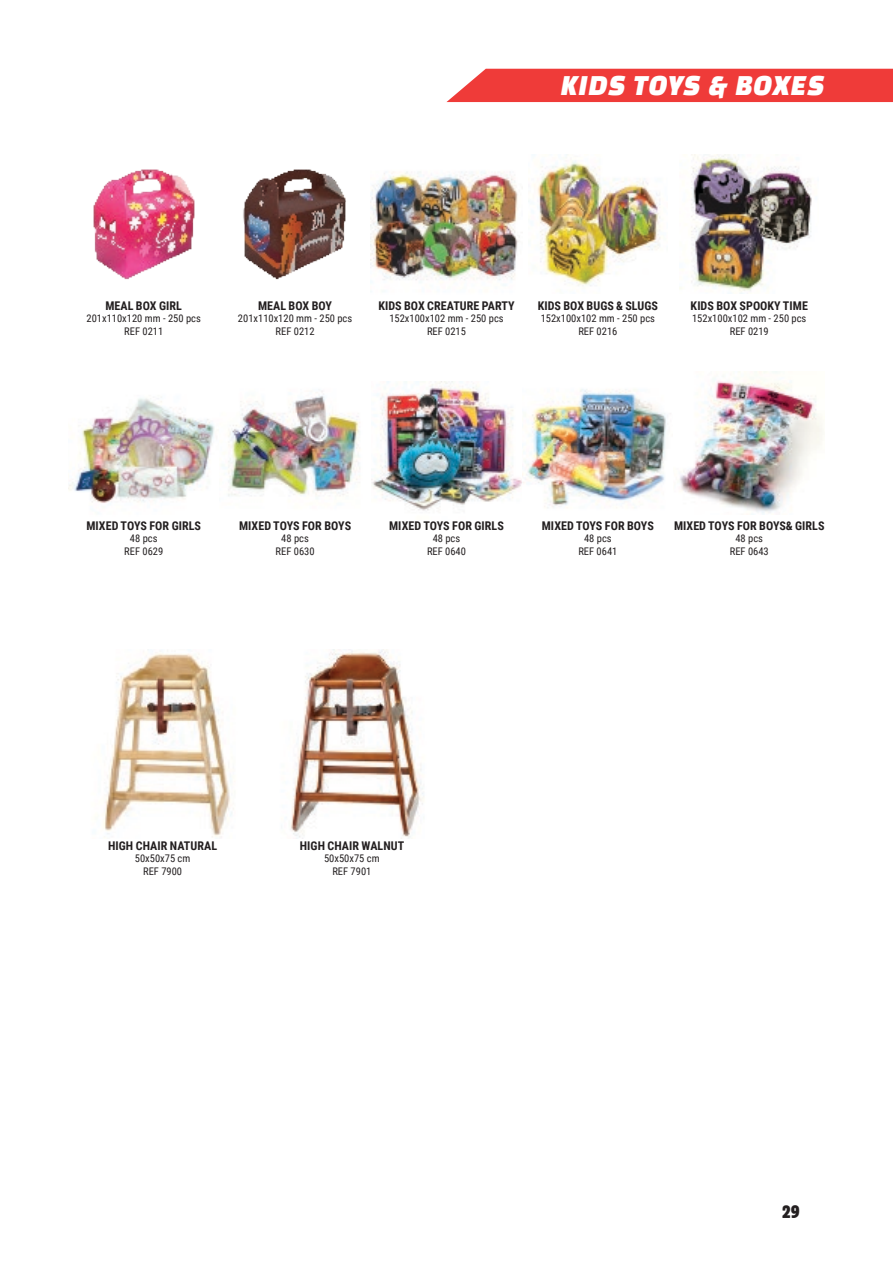
<style>
.page{position:relative;width:893px;height:1263px;background:#fff}
.page>*{position:absolute;margin:0;border:0;box-sizing:border-box;transform-origin:0 0}
.t1{font:italic 30.15px "Changa One";letter-spacing:.02em;color:#fff}
.t2{font:condensed 18px "Block BE";color:#231f20}
.t3{font:700 12px "Roboto Condensed";letter-spacing:.005em;color:#231f20}
.t4{font:10.5px "Roboto Condensed";color:#231f20}
</style>
<div class="page">
<img style="left:93px;top:169px;width:278px;height:114px">
<img style="left:371px;top:381px;width:151px;height:130px">
<img style="left:68px;top:398px;width:146px;height:105px">
<img style="left:522px;top:389px;width:144px;height:119px">
<img style="left:228px;top:391px;width:132px;height:105px">
<img style="left:680px;top:372px;width:143px;height:143px">
<img style="left:371px;top:171px;width:148px;height:115px">
<img style="left:528px;top:154px;width:133px;height:132px">
<img style="left:680px;top:154px;width:132px;height:138px">
<img style="left:103px;top:649px;width:321px;height:190px">
<div style="left:446px;top:69px;width:447px;height:33px;background:#ef3b39"></div>
<p class="t1" style="left:561px;top:69px;width:266px">KIDS TOYS &amp; BOXES</p>
<p class="t3" style="left:105px;top:298px;width:78px">MEAL BOX GIRL</p>
<p class="t3" style="left:258px;top:298px;width:76px">MEAL BOX BOY</p>
<p class="t3" style="left:378px;top:298px;width:138px">KIDS BOX CREATURE PARTY</p>
<p class="t3" style="left:538px;top:298px;width:122px">KIDS BOX BUGS &amp; SLUGS</p>
<p class="t3" style="left:691px;top:298px;width:119px">KIDS BOX SPOOKY TIME</p>
<p class="t4" style="left:87px;top:311px;width:116px">201x110x120 mm - 250 pcs</p>
<p class="t4" style="left:238px;top:311px;width:116px">201x110x120 mm - 250 pcs</p>
<p class="t4" style="left:389px;top:311px;width:116px">152x100x102 mm - 250 pcs</p>
<p class="t4" style="left:541px;top:311px;width:116px">152x100x102 mm - 250 pcs</p>
<p class="t4" style="left:692px;top:311px;width:116px">152x100x102 mm - 250 pcs</p>
<p class="t4" style="left:124px;top:324px;width:40px">REF 0211</p>
<p class="t4" style="left:276px;top:324px;width:40px">REF 0212</p>
<p class="t4" style="left:427px;top:324px;width:40px">REF 0215</p>
<p class="t4" style="left:578px;top:324px;width:40px">REF 0216</p>
<p class="t4" style="left:730px;top:324px;width:40px">REF 0219</p>
<p class="t3" style="left:86px;top:517px;width:116px">MIXED TOYS FOR GIRLS</p>
<p class="t3" style="left:239px;top:517px;width:114px">MIXED TOYS FOR BOYS</p>
<p class="t3" style="left:389px;top:517px;width:116px">MIXED TOYS FOR GIRLS</p>
<p class="t3" style="left:542px;top:517px;width:114px">MIXED TOYS FOR BOYS</p>
<p class="t3" style="left:674px;top:517px;width:152px">MIXED TOYS FOR BOYS&amp; GIRLS</p>
<p class="t4" style="left:130px;top:531px;width:29px">48 pcs</p>
<p class="t4" style="left:281px;top:531px;width:29px">48 pcs</p>
<p class="t4" style="left:433px;top:531px;width:29px">48 pcs</p>
<p class="t4" style="left:584px;top:531px;width:29px">48 pcs</p>
<p class="t4" style="left:735px;top:531px;width:29px">48 pcs</p>
<p class="t4" style="left:124px;top:544px;width:40px">REF 0629</p>
<p class="t4" style="left:276px;top:544px;width:40px">REF 0630</p>
<p class="t4" style="left:427px;top:544px;width:40px">REF 0640</p>
<p class="t4" style="left:578px;top:544px;width:40px">REF 0641</p>
<p class="t4" style="left:730px;top:544px;width:40px">REF 0643</p>
<p class="t3" style="left:108px;top:837px;width:110px">HIGH CHAIR NATURAL</p>
<p class="t3" style="left:300px;top:837px;width:106px">HIGH CHAIR WALNUT</p>
<p class="t4" style="left:135px;top:851px;width:57px">50x50x75 cm</p>
<p class="t4" style="left:324px;top:851px;width:57px">50x50x75 cm</p>
<p class="t4" style="left:143px;top:863px;width:40px">REF 7900</p>
<p class="t4" style="left:332px;top:863px;width:40px">REF 7901</p>
<h2 class="t2" style="left:782px;top:1201px;width:19px">29</h2>
</div>
